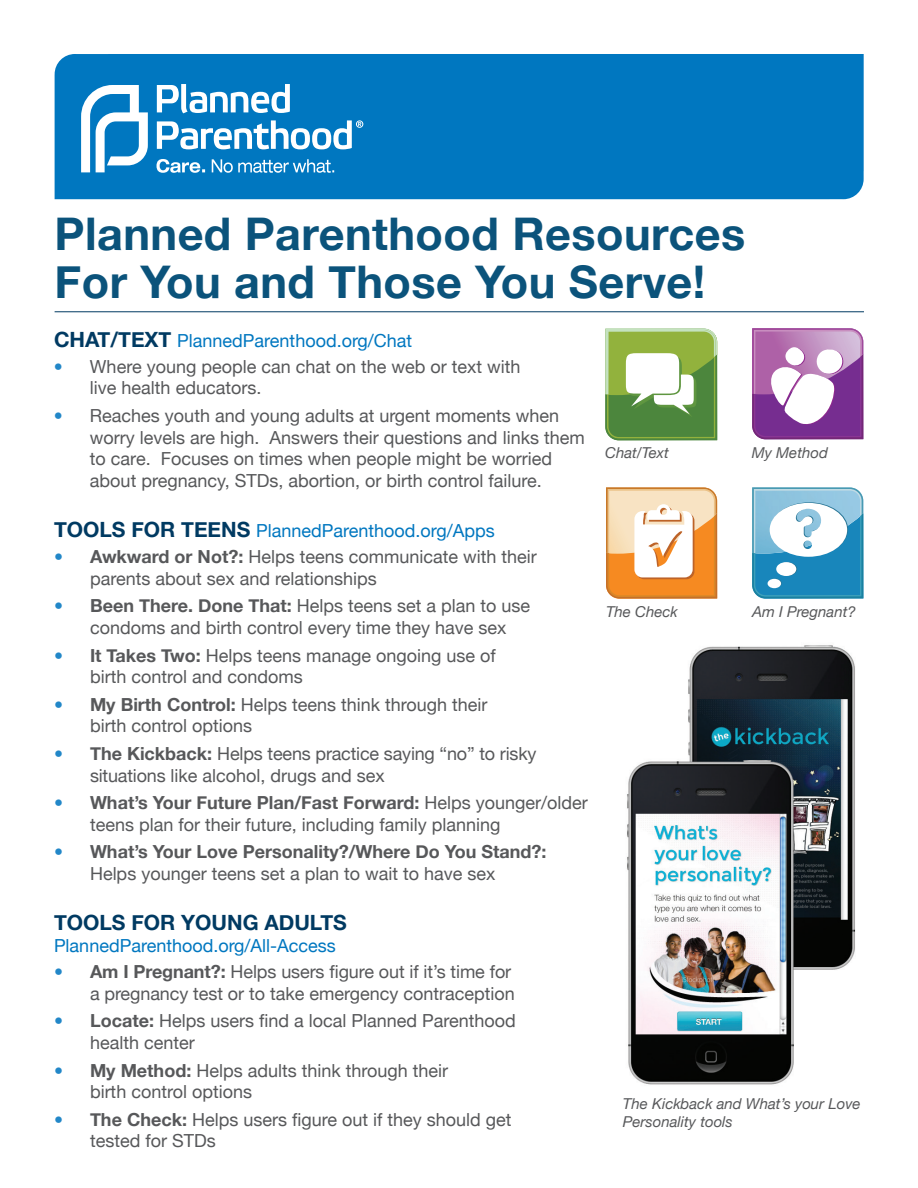
<style>
.page{position:relative;width:918px;height:1188px;background:#fff}
.page>*{position:absolute;margin:0;border:0;box-sizing:border-box;transform-origin:0 0}
.t1{font:700 45px/48px "Helvetica Neue";letter-spacing:.01em;color:#0b537b}
.t2{font:700 21px "Helvetica Neue";color:#003a62}
.t3{font:18px/21.6px "Helvetica Neue";color:#57585a}
.t4{font:18px "Helvetica Neue";color:#0077c0}
.t5{font:700 18px/21.6px "Helvetica Neue";color:#57585a}
.t6{font:italic 15px/18px "Helvetica Neue";color:#57585a}
.s1{font-weight:700;font-size:21px;color:#003a62}
.s2{color:#2287c8}
.s3{font-weight:700}
.s4{font-weight:400;color:#2287c8}
.s5{font-weight:400}
</style>
<div class="page">
<svg style="left:752px;top:487px;width:111px;height:112px"></svg>
<hr style="left:55px;top:311px;width:809px;height:1px;background:#003a62">
<img style="left:627px;top:645px;width:229px;height:440px">
<svg style="left:752px;top:328px;width:111px;height:111px"></svg>
<svg style="left:606px;top:487px;width:111px;height:112px"></svg>
<div style="left:55px;top:54px;width:809px;height:145px;background:#0077c0"></div>
<svg style="left:81px;top:84px;width:282px;height:89px"></svg>
<svg style="left:605px;top:328px;width:112px;height:112px"></svg>
<h1 class="t1" style="left:55px;top:209px;width:692px">Planned Parenthood Resources<br>For You and Those You Serve!</h1>
<p class="t4" style="left:54px;top:330px;width:360px"><span class="s1">Chat/Text</span> PlannedParenthood.org/Chat</p>
<p class="t3" style="left:90px;top:355px;width:432px;text-indent:-36px"><span class="s2">•</span> Where young people can chat on the web or text with live health educators.</p>
<p class="t3" style="left:90px;top:405px;width:496px;text-indent:-36px"><span class="s2">•</span> Reaches youth and young adults at urgent moments when worry levels are high. Answers their questions and links them to care. Focuses on times when people might be worried about pregnancy, STDs, abortion, or birth control failure.</p>
<p class="t4" style="left:54px;top:520px;width:442px"><span class="s1">Tools for Teens</span> PlannedParenthood.org/Apps</p>
<p class="t3" style="left:90px;top:546px;width:448px;text-indent:-36px"><span class="s2">•</span> <span class="s3">Awkward or Not?:</span> Helps teens communicate with their parents about sex and relationships</p>
<p class="t3" style="left:90px;top:595px;width:442px;text-indent:-36px"><span class="s2">•</span> <span class="s3">Been There. Done That:</span> Helps teens set a plan to use condoms and birth control every time they have sex</p>
<p class="t3" style="left:90px;top:644px;width:407px;text-indent:-36px"><span class="s2">•</span> <span class="s3">It Takes Two:</span> Helps teens manage ongoing use of birth control and condoms</p>
<p class="t3" style="left:90px;top:693px;width:399px;text-indent:-36px"><span class="s2">•</span> <span class="s3">My Birth Control:</span> Helps teens think through their birth control options</p>
<p class="t3" style="left:90px;top:743px;width:448px;text-indent:-36px"><span class="s2">•</span> <span class="s3">The Kickback:</span> Helps teens practice saying “no” to risky situations like alcohol, drugs and sex</p>
<p class="t3" style="left:90px;top:792px;width:499px;text-indent:-36px"><span class="s2">•</span> <span class="s3">What’s Your Future Plan/Fast Forward:</span> Helps younger/older teens plan for their future, including family planning</p>
<p class="t5" style="left:90px;top:841px;width:458px;text-indent:-36px"><span class="s4">•</span> What’s Your Love Personality?/Where Do You Stand?:<br><span class="s5">Helps younger teens set a plan to wait to have sex</span></p>
<p class="t2" style="left:54px;top:910px;width:294px">Tools for Young Adults</p>
<p class="t4" style="left:54px;top:935px;width:283px">PlannedParenthood.org/All-Access</p>
<p class="t3" style="left:54px;top:961px;width:462px;text-align:right"><span class="s2">•</span> <span class="s3">Am I Pregnant?:</span> Helps users figure out if it’s time for a pregnancy test or to take emergency contraception</p>
<p class="t3" style="left:90px;top:1010px;width:427px;text-indent:-36px"><span class="s2">•</span> <span class="s3">Locate:</span> Helps users find a local Planned Parenthood health center</p>
<p class="t3" style="left:90px;top:1059px;width:360px;text-indent:-36px"><span class="s2">•</span> <span class="s3">My Method:</span> Helps adults think through their birth control options</p>
<p class="t3" style="left:90px;top:1108px;width:423px;text-indent:-36px"><span class="s2">•</span> <span class="s3">The Check:</span> Helps users figure out if they should get tested for STDs</p>
<p class="t6" style="left:605px;top:443px;width:65px">Chat/Text</p>
<p class="t6" style="left:752px;top:443px;width:78px">My Method</p>
<p class="t6" style="left:606px;top:602px;width:73px">The Check</p>
<p class="t6" style="left:752px;top:603px;width:105px">Am I Pregnant?</p>
<p class="t6" style="left:623px;top:1095px;width:239px">The Kickback and What’s your Love<br>Personality tools</p>
</div>
